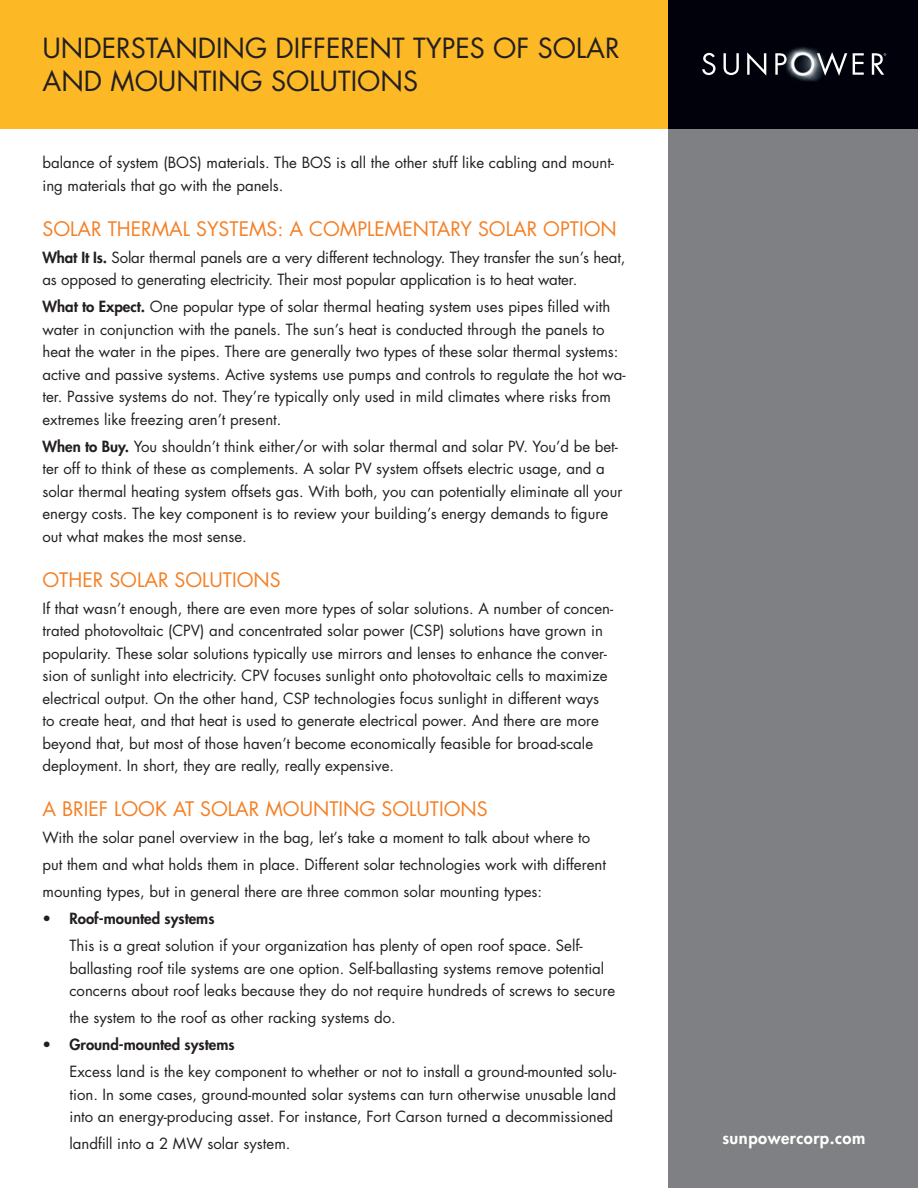
<style>
.page{position:relative;width:918px;height:1188px;background:#fff}
.page>*{position:absolute;margin:0;border:0;box-sizing:border-box;transform-origin:0 0}
.t1{font:27px "Futura";color:#231f20}
.t2{font:19.5px "Futura";color:#f48026}
.t3{font:800 16.5px "Futura";letter-spacing:.03em;color:#fff}
.t4{font:15px/22.5px "Futura";color:#231f20}
.t5{font:800 15px "Futura";color:#231f20}
.s1{font-weight:800}
</style>
<div class="page">
<div style="left:668px;top:128px;width:250px;height:1060px;background:#7e8083"></div>
<div style="left:0;top:0;width:669px;height:128px;background:#fcb825"></div>
<div style="left:668px;top:0;width:250px;height:128px;background:#00010a"></div>
<img style="left:708px;top:47px;width:179px;height:35px">
<svg style="left:702px;top:53px;width:14px;height:22px"></svg>
<svg style="left:724px;top:53px;width:15px;height:22px"></svg>
<svg style="left:747px;top:52px;width:19px;height:24px"></svg>
<svg style="left:775px;top:53px;width:12px;height:22px"></svg>
<svg style="left:817px;top:52px;width:30px;height:24px"></svg>
<svg style="left:853px;top:53px;width:11px;height:22px"></svg>
<svg style="left:872px;top:53px;width:14px;height:22px"></svg>
<h1 class="t1" style="left:42px;top:31px;width:76px">Understan</h1>
<h1 class="t1" style="left:198px;top:31px;width:33px">dingDifferent</h1>
<h1 class="t1" style="left:413px;top:31px;width:27px">Typesof</h1>
<h1 class="t1" style="left:538px;top:31px;width:30px">Solar</h1>
<h1 class="t1" style="left:42px;top:64px;width:110px">andMounting</h1>
<h1 class="t1" style="left:271px;top:64px;width:33px">Solutions</h1>
<p class="t4" style="left:42px;top:152px;width:573px">balance of system (BOS) materials. The BOS is all the other stuff like cabling and mount&shy;ing materials that go with the panels.</p>
<h2 class="t2" style="left:42px;top:216px;width:22px">Solar</h2>
<h2 class="t2" style="left:108px;top:216px;width:21px">Thermal</h2>
<h2 class="t2" style="left:196px;top:216px;width:24px">Systems</h2>
<h2 class="t2" style="left:278px;top:216px;width:59px">:AComplementary</h2>
<h2 class="t2" style="left:478px;top:216px;width:22px">Solar</h2>
<h2 class="t2" style="left:543px;top:216px;width:29px">Option</h2>
<p class="t4" style="left:42px;top:246px;width:584px"><span class="s1">What It Is.</span> Solar thermal panels are a very different technology. They transfer the sun’s heat, as opposed to generating electricity. Their most popular application is to heat water.</p>
<p class="t4" style="left:42px;top:296px;width:585px"><span class="s1">What to Expect.</span> One popular type of solar thermal heating system uses pipes filled with water in conjunction with the panels. The sun’s heat is conducted through the panels to heat the water in the pipes. There are generally two types of these solar thermal systems: active and passive systems. Active systems use pumps and controls to regulate the hot wa&shy;ter. Passive systems do not. They’re typically only used in mild climates where risks from extremes like freezing aren’t present.</p>
<p class="t4" style="left:42px;top:435px;width:581px"><span class="s1">When to Buy.</span> You shouldn’t think either/or with solar thermal and solar PV. You’d be bet&shy;ter off to think of these as complements. A solar PV system offsets electric usage, and a solar thermal heating system offsets gas. With both, you can potentially eliminate all your energy costs. The key component is to review your building’s energy demands to figure out what makes the most sense.</p>
<h2 class="t2" style="left:42px;top:567px;width:27px">Other</h2>
<h2 class="t2" style="left:109px;top:567px;width:22px">Solar</h2>
<h2 class="t2" style="left:175px;top:567px;width:24px">Solutions</h2>
<p class="t4" style="left:42px;top:597px;width:572px">If that wasn’t enough, there are even more types of solar solutions. A number of concen&shy;trated photovoltaic (CPV) and concentrated solar power (CSP) solutions have grown in popularity. These solar solutions typically use mirrors and lenses to enhance the conver&shy;sion of sunlight into electricity. CPV focuses sunlight onto photovoltaic cells to maximize electrical output. On the other hand, CSP technologies focus sunlight in different ways to create heat, and that heat is used to generate electrical power. And there are more beyond that, but most of those haven’t become economically feasible for broad-scale deployment. In short, they are really, really expensive.</p>
<h2 class="t2" style="left:42px;top:797px;width:39px">A Brief</h2>
<h2 class="t2" style="left:114px;top:797px;width:61px">Loo k at</h2>
<h2 class="t2" style="left:200px;top:797px;width:22px">Solar</h2>
<h2 class="t2" style="left:265px;top:797px;width:30px">Mounting</h2>
<h2 class="t2" style="left:381px;top:797px;width:24px">Solutions</h2>
<p class="t4" style="left:42px;top:825px;width:565px;line-height:27px">With the solar panel overview in the bag, let’s take a moment to talk about where to put them and what holds them in place. Different solar technologies work with different mounting types, but in general there are three common solar mounting types:</p>
<p class="t5" style="left:42px;top:909px;width:174px">• Roof-mounted systems</p>
<p class="t4" style="left:69px;top:935px;width:547px">This is a great solution if your organization has plenty of open roof space. Self&shy;ballasting roof tile systems are one option. Self-ballasting systems remove potential concerns about roof leaks because they do not require hundreds of screws to secure</p>
<p class="t4" style="left:69px;top:1007px;width:328px">the system to the roof as other racking systems do.</p>
<p class="t5" style="left:42px;top:1035px;width:194px">• Ground-mounted systems</p>
<p class="t4" style="left:69px;top:1061px;width:548px;text-align:justify">Excess land is the key component to whether or not to install a ground-mounted solu&shy;tion. In some cases, ground-mounted solar systems can turn otherwise unusable land into an energy-producing asset. For instance, Fort Carson turned a decommissioned</p>
<p class="t4" style="left:69px;top:1133px;width:222px">landfill into a 2 MW solar system.</p>
<p class="t3" style="left:722px;top:1127px;width:144px">sunpowercorp.com</p>
</div>
